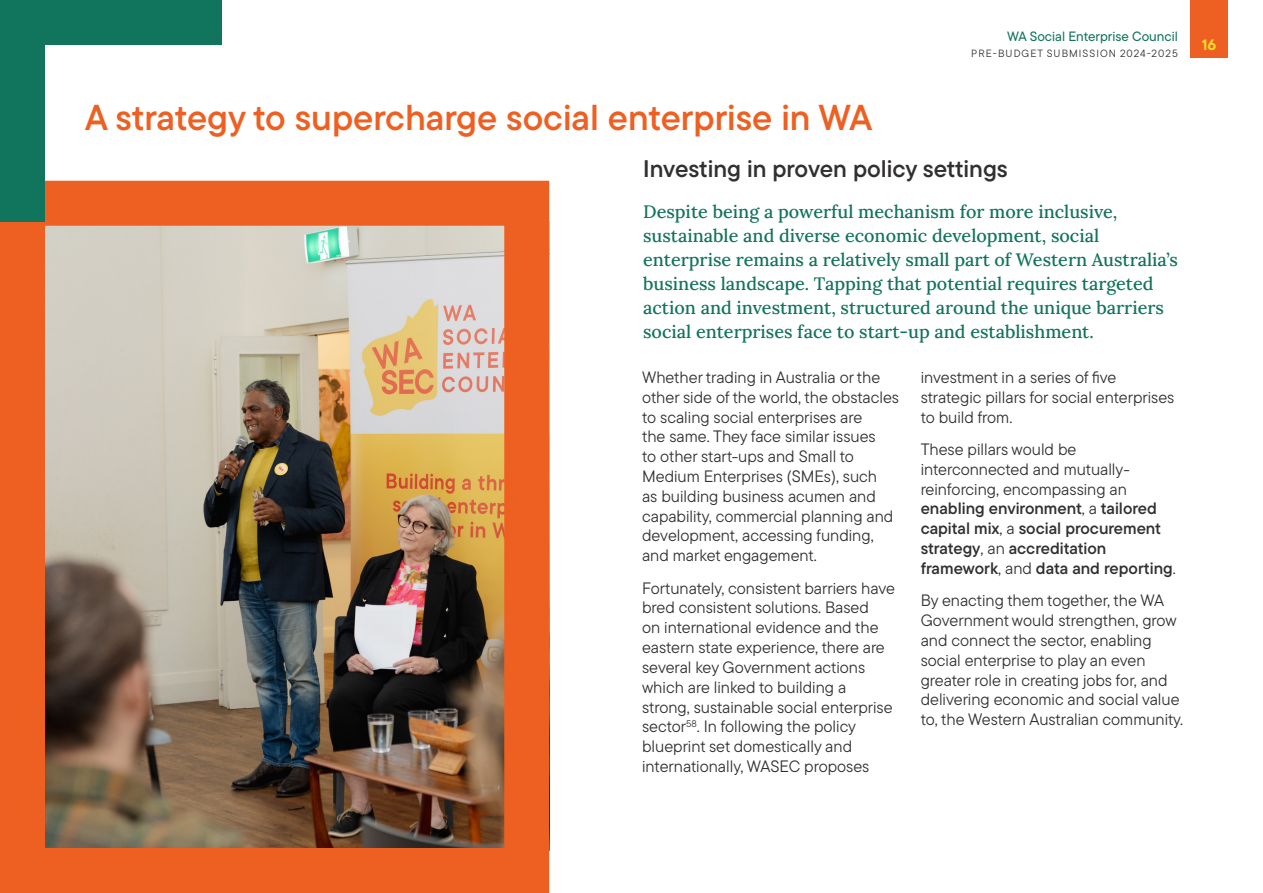
<style>
.page{position:relative;width:1263px;height:893px;background:#fff}
.page>*{position:absolute;margin:0;border:0;box-sizing:border-box;transform-origin:0 0}
.t1{font:36px "TT Commons Pro Db";color:#ee6022}
.subtitle{font:24px "TT Commons Pro Db";color:#322f30}
.blurb{font:500 18px/24px "Lora";color:#11745d}
.body_copy{font:16.5px/19.8px "TT Commons Pro";color:#322f30}
.body_copy-2{font:16.5px/19.8px "TT Commons Pro Db";color:#322f30}
.t2{font:700 15px "TT Commons Pro";color:#fadb2d}
.t3{font:500 13.5px "TT Commons Pro";color:#11745d}
.t4{font:10.5px "TT Commons Pro";letter-spacing:.1em;color:#322f30}
.s1{font-family:"TT Commons Pro"}
</style>
<div class="page">
<img style="left:46px;top:227px;width:457px;height:620px">
<div style="left:0;top:181px;width:549px;height:712px;border:45px solid #ee6022"></div>
<div style="left:0;top:0;width:221px;height:45px;background:#11745d"></div>
<div style="left:0;top:0;width:45px;height:221px;background:#11745d"></div>
<div style="left:1190px;top:0;width:38px;height:58px;background:#ee6022"></div>
<p class="t3" style="left:1007px;top:26px;width:172px">WA Social Enterprise Council</p>
<p class="t4" style="left:971px;top:46px;width:208px">PRE-BUDGET SUBMISSION 2024-2025</p>
<h2 class="t1" style="left:85px;top:90px;width:789px">A strategy to supercharge social enterprise in WA</h2>
<h3 class="subtitle" style="left:643px;top:151px;width:366px">Investing in proven policy settings</h3>
<h4 class="blurb" style="left:643px;top:198px;width:536px">Despite being a powerful mechanism for more inclusive, sustainable and diverse economic development, social enterprise remains a relatively small part of Western Australia’s business landscape. Tapping that potential requires targeted action and investment, structured around the unique barriers social enterprises face to start-up and establishment.</h4>
<p class="body_copy" style="left:642px;top:367px;width:258px">Whether trading in Australia or the other side of the world, the obstacles to scaling social enterprises are<br>the same. They face similar issues<br>to other start-ups and Small to Medium Enterprises (SMEs), such<br>as building business acumen and capability, commercial planning and development, accessing funding, and market engagement.</p>
<p class="body_copy" style="left:642px;top:578px;width:255px">Fortunately, consistent barriers have bred consistent solutions. Based<br>on international evidence and the eastern state experience, there are several key Government actions which are linked to building a strong, sustainable social enterprise sector<sup>58</sup>. In following the policy blueprint set domestically and internationally, WASEC proposes</p>
<p class="body_copy" style="left:921px;top:367px;width:255px">investment in a series of five strategic pillars for social enterprises to build from.</p>
<p class="body_copy-2" style="left:921px;top:439px;width:257px"><span class="s1">These pillars would be interconnected and mutually&shy;reinforcing, encompassing an </span>enabling environment<span class="s1">, a</span> tailored capital mix<span class="s1">, a</span> social procurement strategy<span class="s1">, an</span> accreditation framework<span class="s1">, and</span> data and reporting<span class="s1">.</span></p>
<p class="body_copy" style="left:921px;top:591px;width:264px">By enacting them together, the WA Government would strengthen, grow and connect the sector, enabling social enterprise to play an even greater role in creating jobs for, and delivering economic and social value to, the Western Australian community.</p>
<p class="t2" style="left:1202px;top:33px;width:16px">16</p>
</div>
